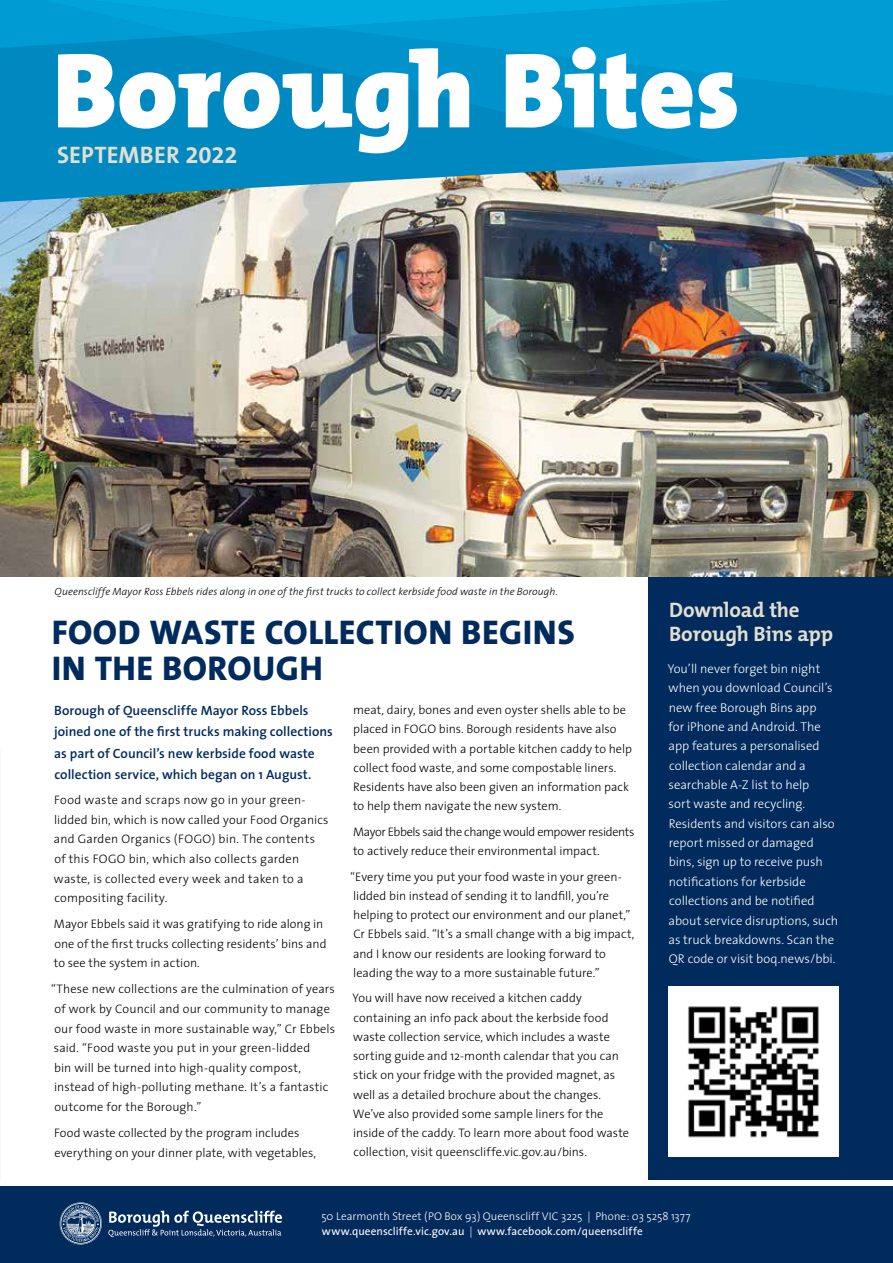
<style>
.page{position:relative;width:893px;height:1263px;background:#fff}
.page>*{position:absolute;margin:0;border:0;box-sizing:border-box;transform-origin:0 0}
.t1{font:900 108px "The Mix B9";color:#fff}
.t2{font:800 34.5px/36px "The Mix B8";letter-spacing:.015em;color:#002b5c}
.t3{font:700 24px "The Mix B7";letter-spacing:.005em;color:#e4ded0}
.t4{font:700 21px/23.9px "The Mix";letter-spacing:-.005em;color:#e4ded0}
.t5{font:600 13.5px/21.5px "The Sans";letter-spacing:.005em;color:#002b5c}
.t6{font:300 12.75px/19.4px "The Sans";color:#fff}
.t7{font:300 12.3px/19.2px "The Sans";letter-spacing:.005em;color:#000}
.t8{font:300 12.3px/19.2px "The Sans";letter-spacing:-.015em;color:#000}
.t9{font:300 11.25px/15px "The Sans";letter-spacing:.005em;color:#fff}
.t10{font:italic 300 10.5px "The Sans";letter-spacing:.005em;color:#000}
.s1{font-weight:400}
</style>
<div class="page">
<div style="left:649px;top:566px;width:244px;height:614px;background:#002b5c"></div>
<div style="left:0;top:1186px;width:893px;height:77px;background:#002b5c"></div>
<img style="left:0;top:202px;width:893px;height:374px">
<img style="left:0;top:60px;width:893px;height:142px">
<svg style="left:190px;top:60px;width:703px;height:102px;background:#028cc3"></svg>
<svg style="left:318px;top:0;width:575px;height:96px;background:#0096ce"></svg>
<svg style="left:0;top:0;width:739px;height:60px;background:#009bd2"></svg>
<svg style="left:60px;top:1202px;width:42px;height:42px"></svg>
<svg style="left:108px;top:1210px;width:174px;height:27px"></svg>
<img style="left:669px;top:986px;width:170px;height:171px">
<h1 class="t1" style="left:53px;top:33px;width:688px">Borough Bites</h1>
<h3 class="t3" style="left:57px;top:142px;width:182px">SEPTEMBER 2022</h3>
<p class="t10" style="left:55px;top:583px;width:505px">Queenscliffe Mayor Ross Ebbels rides along in one of the first trucks to collect kerbside food waste in the Borough.</p>
<h2 class="t2" style="left:52px;top:616px;width:524px">FOOD WASTE COLLECTION BEGINS<br>IN THE BOROUGH</h2>
<p class="t5" style="left:54px;top:699px;width:280px">Borough of Queenscliffe Mayor Ross Ebbels joined one of the first trucks making collections as part of Council’s new kerbside food waste collection service, which began on 1 August.</p>
<p class="t7" style="left:54px;top:790px;width:276px;line-height:19.6px">Food waste and scraps now go in your green&shy;lidded bin, which is now called your Food Organics and Garden Organics (FOGO) bin. The contents of this FOGO bin, which also collects garden waste, is collected every week and taken to a compositing facility.</p>
<p class="t7" style="left:54px;top:914px;width:274px;line-height:19.6px">Mayor Ebbels said it was gratifying to ride along in one of the first trucks collecting residents’ bins and to see the system in action.</p>
<p class="t7" style="left:51px;top:979px;width:286px;line-height:19.6px">“These new collections are the culmination of years of work by Council and our community to manage our food waste in more sustainable way,” Cr Ebbels said. “Food waste you put in your green-lidded<br>bin will be turned into high-quality compost, instead of high-polluting methane. It’s a fantastic outcome for the Borough.”</p>
<p class="t7" style="left:54px;top:1122px;width:264px;line-height:19.6px">Food waste collected by the program includes everything on your dinner plate, with vegetables,</p>
<p class="t7" style="left:353px;top:700px;width:280px">meat, dairy, bones and even oyster shells able to be placed in FOGO bins. Borough residents have also been provided with a portable kitchen caddy to help collect food waste, and some compostable liners.<br>Residents have also been given an information pack to help them navigate the new system.</p>
<p class="t8" style="left:353px;top:822px;width:283px">Mayor Ebbels said the change would empower residents to actively reduce their environmental impact.</p>
<p class="t7" style="left:350px;top:866px;width:286px">“Every time you put your food waste in your green&shy;lidded bin instead of sending it to landfill, you’re helping to protect our environment and our planet,” Cr Ebbels said. “It’s a small change with a big impact, and I know our residents are looking forward to leading the way to a more sustainable future.”</p>
<p class="t7" style="left:352px;top:988px;width:278px">You will have now received a kitchen caddy containing an info pack about the kerbside food waste collection service, which includes a waste sorting guide and 12-month calendar that you can stick on your fridge with the provided magnet, as well as a detailed brochure about the changes.<br>We’ve also provided some sample liners for the inside of the caddy. To learn more about food waste collection, visit queenscliffe.vic.gov.au/bins.</p>
<h3 class="t4" style="left:669px;top:597px;width:166px">Download the<br>Borough Bins app</h3>
<p class="t6" style="left:668px;top:658px;width:172px">You’ll never forget bin night when you download Council’s new free Borough Bins app<br>for iPhone and Android. The app features a personalised collection calendar and a searchable A-Z list to help<br>sort waste and recycling.<br>Residents and visitors can also report missed or damaged bins, sign up to receive push notifications for kerbside collections and be notified about service disruptions, such as truck breakdowns. Scan the<br>QR code or visit boq.news/bbi.</p>
<p class="t9" style="left:321px;top:1209px;width:371px">50 Learmonth Street (PO Box 93) Queenscliff VIC 3225 | Phone: 03 5258 1377 <span class="s1">www.queenscliffe.vic.gov.au</span> | <span class="s1">www.facebook.com/queenscliffe</span></p>
</div>
